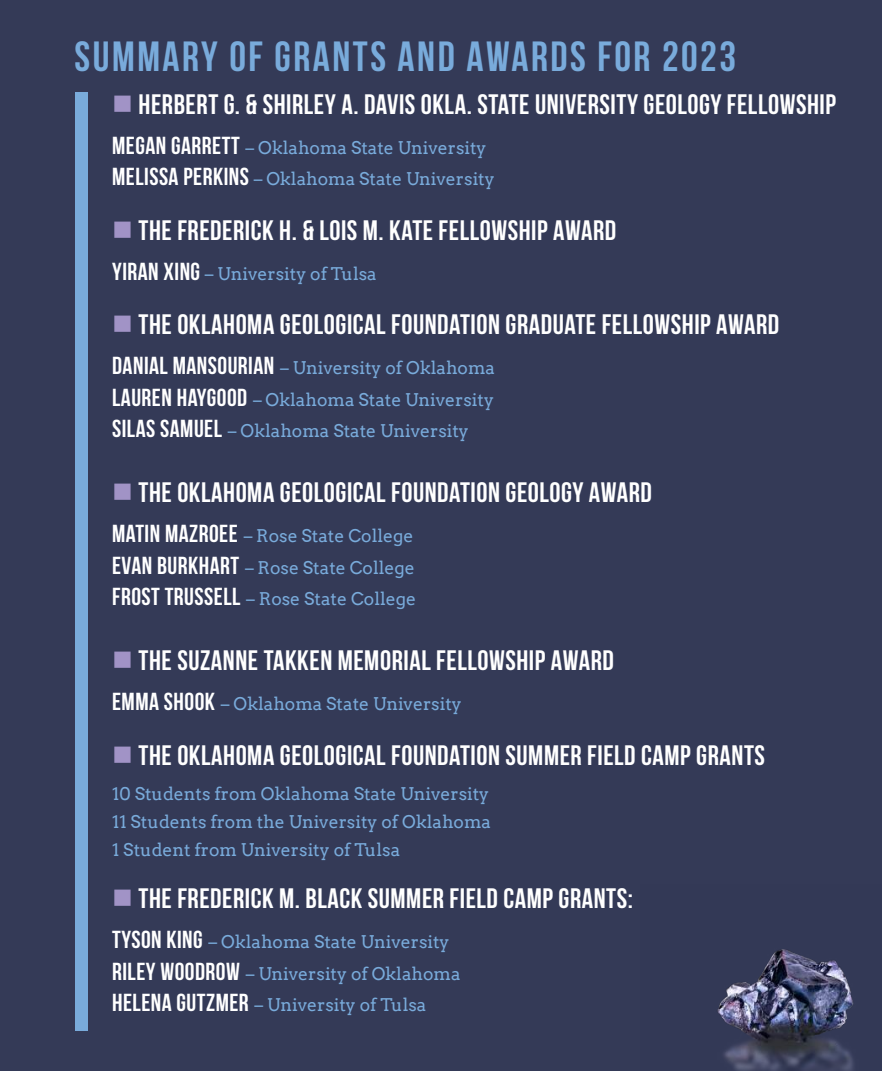
<style>
.page{position:relative;width:882px;height:1071px;background:#343a57}
.page>*{position:absolute;margin:0;border:0;box-sizing:border-box;transform-origin:0 0}
.t1{font:700 42px "Bebas Neue";letter-spacing:.06em;color:#79abdb}
.t2{font:700 28px "Bebas Neue";letter-spacing:.02em;color:#fff}
.t3{font:17.5px/31.5px "Arvo";color:#79abdb}
.s1{color:#a193c6}
.s2{font-family:"Bebas Neue";font-weight:700;font-size:24.5px;color:#fff}
</style>
<div class="page">
<div style="left:76px;top:93px;width:12px;height:938px;background:#79abdb"></div>
<img style="left:640px;top:885px;width:242px;height:186px">
<h1 class="t1" style="left:75px;top:40px;width:663px">SUMMARY OF GRANTS AND AWARDS FOR 2023</h1>
<h2 class="t2" style="left:112px;top:93px;width:725px"><span class="s1">■</span> HERBERT G. &amp; SHIRLEY A. DAVIS OKLA. STATE UNIVERSITY GEOLOGY FELLOWSHIP</h2>
<p class="t3" style="left:112px;top:133px;width:384px"><span class="s2">MEGAN GARRETT</span> – Oklahoma State University<br><span class="s2">MELISSA PERKINS</span> – Oklahoma State University</p>
<h2 class="t2" style="left:112px;top:219px;width:506px"><span class="s1">■</span> THE FREDERICK H. &amp; LOIS M. KATE FELLOWSHIP AWARD</h2>
<p class="t3" style="left:112px;top:259px;width:266px"><span class="s2">YIRAN XING</span> – University of Tulsa</p>
<h2 class="t2" style="left:112px;top:313px;width:669px"><span class="s1">■</span> THE OKLAHOMA GEOLOGICAL FOUNDATION GRADUATE FELLOWSHIP AWARD</h2>
<p class="t3" style="left:112px;top:353px;width:385px;text-align:justify"><span class="s2">DANIAL MANSOURIAN</span> – University of Oklahoma <span class="s2">LAUREN HAYGOOD</span> – Oklahoma State University <span class="s2">SILAS SAMUEL</span> – Oklahoma State University</p>
<h2 class="t2" style="left:112px;top:481px;width:541px"><span class="s1">■</span> THE OKLAHOMA GEOLOGICAL FOUNDATION GEOLOGY AWARD</h2>
<p class="t3" style="left:112px;top:521px;width:305px"><span class="s2">MATIN MAZROEE</span> – Rose State College<br><span class="s2">EVAN BURKHART</span> – Rose State College<br><span class="s2">FROST TRUSSELL</span> – Rose State College</p>
<h2 class="t2" style="left:112px;top:649px;width:503px"><span class="s1">■</span> THE SUZANNE TAKKEN MEMORIAL FELLOWSHIP AWARD</h2>
<p class="t3" style="left:112px;top:689px;width:351px"><span class="s2">EMMA SHOOK</span> – Oklahoma State University</p>
<h2 class="t2" style="left:112px;top:744px;width:654px"><span class="s1">■</span> THE OKLAHOMA GEOLOGICAL FOUNDATION SUMMER FIELD CAMP GRANTS</h2>
<p class="t3" style="left:112px;top:781px;width:380px;line-height:28px;text-align:justify">10 Students from Oklahoma State University 11 Students from the University of Oklahoma 1 Student from University of Tulsa</p>
<h2 class="t2" style="left:112px;top:888px;width:522px"><span class="s1">■</span> THE FREDERICK M. BLACK SUMMER FIELD CAMP GRANTS:</h2>
<p class="t3" style="left:112px;top:928px;width:350px"><span class="s2">TYSON KING</span> – Oklahoma State University<br><span class="s2">RILEY WOODROW</span> – University of Oklahoma<br><span class="s2">HELENA GUTZMER</span> – University of Tulsa</p>
</div>
